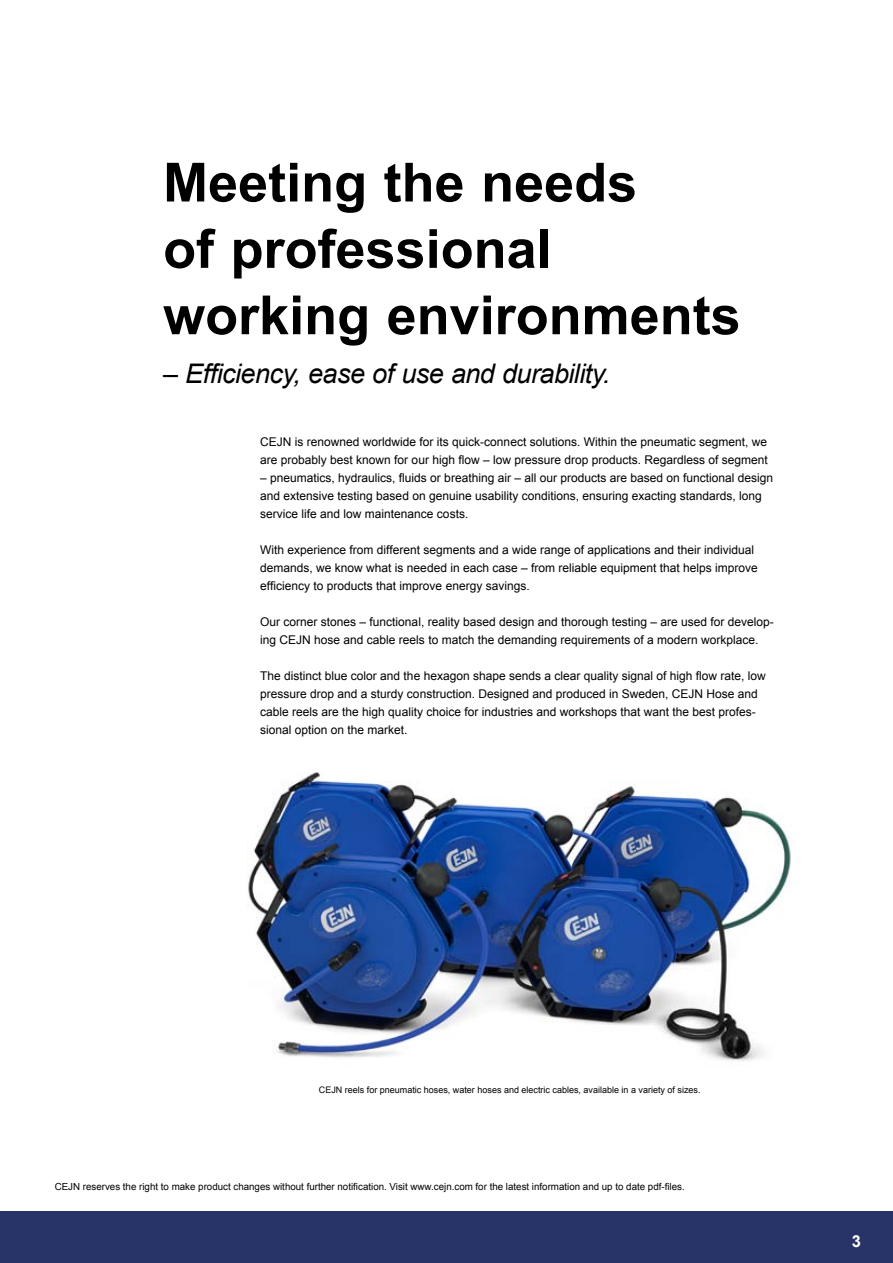
<style>
.page{position:relative;width:893px;height:1263px;background:#fff}
.page>*{position:absolute;margin:0;border:0;box-sizing:border-box;transform-origin:0 0}
.t1{font:700 54px/66.3px "Arial";color:#000}
.t2{font:italic 27px "Arial";letter-spacing:-.02em;color:#000}
.t3{font:700 16.5px "Arial";color:#fff}
.t4{font:12px/18px "Arial";color:#000}
.t5{font:9.75px "Arial";color:#000}
.t6{font:9px "Arial";color:#000}
</style>
<div class="page">
<div style="left:0;top:1212px;width:893px;height:51px;background:#283367"></div>
<img style="left:248px;top:772px;width:543px;height:289px">
<h1 class="t1" style="left:163px;top:151px;width:579px">Meeting the needs<br>of professional working environments</h1>
<h2 class="t2" style="left:163px;top:356px;width:449px">– Efficiency, ease of use and durability.</h2>
<p class="t4" style="left:260px;top:433px;width:509px">CEJN is renowned worldwide for its quick-connect solutions. Within the pneumatic segment, we are probably best known for our high flow – low pressure drop products. Regardless of segment</p>
<p class="t4" style="left:260px;top:469px;width:514px">– pneumatics, hydraulics, fluids or breathing air – all our products are based on functional design and extensive testing based on genuine usability conditions, ensuring exacting standards, long service life and low maintenance costs.</p>
<p class="t4" style="left:260px;top:541px;width:499px">With experience from different segments and a wide range of applications and their individual demands, we know what is needed in each case – from reliable equipment that helps improve efficiency to products that improve energy savings.</p>
<p class="t4" style="left:260px;top:613px;width:515px">Our corner stones – functional, reality based design and thorough testing – are used for develop&shy;ing CEJN hose and cable reels to match the demanding requirements of a modern workplace.</p>
<p class="t4" style="left:260px;top:667px;width:507px">The distinct blue color and the hexagon shape sends a clear quality signal of high flow rate, low pressure drop and a sturdy construction. Designed and produced in Sweden, CEJN Hose and cable reels are the high quality choice for industries and workshops that want the best profes&shy;sional option on the market.</p>
<p class="t6" style="left:319px;top:1084px;width:383px">CEJN reels for pneumatic hoses, water hoses and electric cables, available in a variety of sizes.</p>
<p class="t5" style="left:55px;top:1180px;width:632px">CEJN reserves the right to make product changes without further notification. Visit www.cejn.com for the latest information and up to date pdf-files.</p>
<h3 class="t3" style="left:852px;top:1230px;width:11px">3</h3>
</div>
